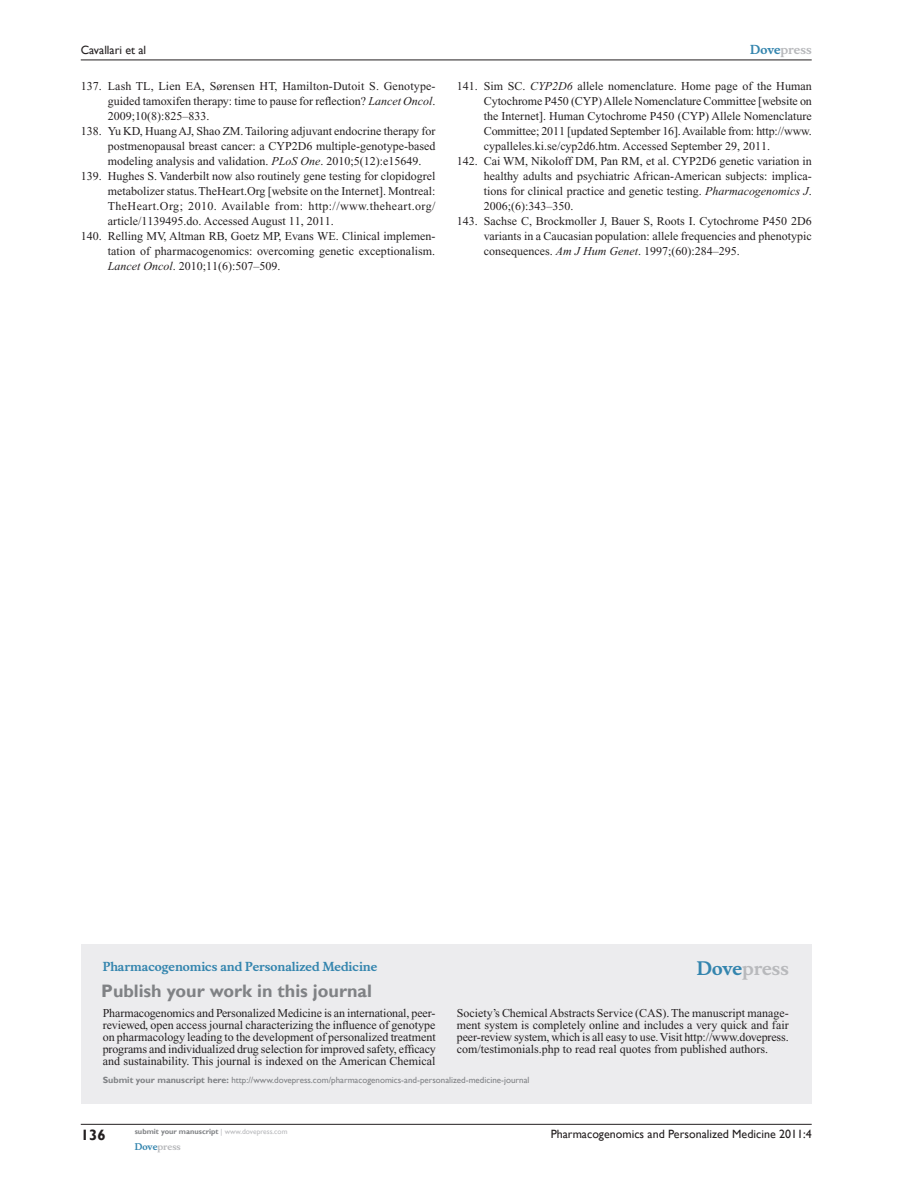
<style>
.page{position:relative;width:918px;height:1188px;background:#fff}
.page>*{position:absolute;margin:0;border:0;box-sizing:border-box;transform-origin:0 0}
.t1{font:700 18px "Gill Sans";color:#808285}
.t2{font:700 18px "Musee";color:#b8b9bc}
.t3{font:700 15px "Gill Sans";color:#231f20}
.t4{font:12px/12px "Times New Roman";color:#231f20;text-align:justify}
.t5{font:12px "Gill Sans";color:#231f20}
.t6{font:12px "Times New Roman";letter-spacing:.035em;color:#231f20}
.t7{font:700 12px "Musee";color:#3485ae}
.t8{font:700 12px "Musee";color:#b8b9bc}
.t9{font:9px "Gill Sans";color:#808285}
.t10{font:700 9px "Musee";color:#b8b9bc}
.t11{font:700 7.5px "Gill Sans";color:#808285}
.s1{font-style:italic}
.s2{color:#3485ae}
.s3{font-weight:700}
.s4{font-weight:400;color:#b8b9bc}
</style>
<div class="page">
<div style="left:81px;top:944px;width:731px;height:159px;background:#ececee"></div>
<hr style="left:81px;top:1124px;width:731px;height:1px;background:#231f20">
<hr style="left:81px;top:60px;width:731px;height:1px;background:#231f20">
<p class="t5" style="left:81px;top:43px;width:67px">Cavallari et al</p>
<p class="t4" style="left:81px;top:80px;width:356px">137. Lash TL, Lien EA, Sørensen HT, Hamilton-Dutoit S. Genotype-</p>
<p class="t4" style="left:108px;top:95px;width:329px">guided tamoxifen therapy: time to pause for reflection? <span class="s1">Lancet Oncol</span>.</p>
<p class="t4" style="left:108px;top:110px;width:103px">2009;10(8):825–833.</p>
<p class="t4" style="left:81px;top:125px;width:356px">138. Yu KD, Huang AJ, Shao ZM. Tailoring adjuvant endocrine therapy for</p>
<p class="t4" style="left:108px;top:140px;width:329px">postmenopausal breast cancer: a CYP2D6 multiple-genotype-based</p>
<p class="t4" style="left:108px;top:155px;width:315px">modeling analysis and validation. <span class="s1">PLoS One</span>. 2010;5(12):e15649.</p>
<p class="t4" style="left:81px;top:170px;width:356px">139. Hughes S. Vanderbilt now also routinely gene testing for clopidogrel</p>
<p class="t4" style="left:108px;top:185px;width:329px">metabolizer status. TheHeart.Org [website on the Internet]. Montreal:</p>
<p class="t6" style="left:108px;top:200px;width:329px">TheHeart.Org; 2010. Available from: http://www.theheart.org/</p>
<p class="t4" style="left:108px;top:215px;width:228px">article/1139495.do. Accessed August 11, 2011.</p>
<p class="t4" style="left:81px;top:230px;width:356px">140. Relling MV, Altman RB, Goetz MP, Evans WE. Clinical implemen-</p>
<p class="t4" style="left:108px;top:245px;width:329px">tation of pharmacogenomics: overcoming genetic exceptionalism.</p>
<p class="t4" style="left:108px;top:260px;width:174px"><span class="s1">Lancet Oncol</span>. 2010;11(6):507–509.</p>
<p class="t8" style="left:750px;top:43px;width:63px"><span class="s2">Dove</span>press</p>
<p class="t4" style="left:457px;top:80px;width:356px">141. Sim SC. <span class="s1">CYP2D6</span> allele nomenclature. Home page of the Human</p>
<p class="t4" style="left:484px;top:95px;width:330px">Cytochrome P450 (CYP) Allele Nomenclature Committee [website on</p>
<p class="t4" style="left:484px;top:110px;width:329px">the Internet]. Human Cytochrome P450 (CYP) Allele Nomenclature</p>
<p class="t4" style="left:484px;top:125px;width:329px">Committee; 2011 [updated September 16]. Available from: http://www.</p>
<p class="t4" style="left:484px;top:140px;width:288px">cypalleles.ki.se/cyp2d6.htm. Accessed September 29, 2011.</p>
<p class="t4" style="left:457px;top:155px;width:356px">142. Cai WM, Nikoloff DM, Pan RM, et al. CYP2D6 genetic variation in</p>
<p class="t4" style="left:484px;top:170px;width:329px">healthy adults and psychiatric African-American subjects: implica-</p>
<p class="t4" style="left:484px;top:185px;width:329px">tions for clinical practice and genetic testing. <span class="s1">Pharmacogenomics J</span>.</p>
<p class="t4" style="left:484px;top:200px;width:91px">2006;(6):343–350.</p>
<p class="t4" style="left:457px;top:215px;width:356px">143. Sachse C, Brockmoller J, Bauer S, Roots I. Cytochrome P450 2D6</p>
<p class="t4" style="left:484px;top:230px;width:329px">variants in a Caucasian population: allele frequencies and phenotypic</p>
<p class="t4" style="left:484px;top:245px;width:257px">consequences. <span class="s1">Am J Hum Genet</span>. 1997;(60):284–295.</p>
<p class="t7" style="left:103px;top:959px;width:276px">Pharmacogenomics and Personalized Medicine</p>
<h1 class="t1" style="left:101px;top:980px;width:272px">Publish your work in this journal</h1>
<h1 class="t2" style="left:697px;top:958px;width:94px"><span class="s2">Dove</span>press</h1>
<p class="t4" style="left:103px;top:1007px;width:335px">Pharmacogenomics and Personalized Medicine is an international, peer&shy;reviewed, open access journal characterizing the influence of genotype on pharmacology leading to the development of personalized treatment programs and individualized drug selection for improved safety, efficacy and sustainability. This journal is indexed on the American Chemical</p>
<p class="t4" style="left:457px;top:1007px;width:333px">Society’s Chemical Abstracts Service (CAS). The manuscript manage&shy;ment system is completely online and includes a very quick and fair peer-review system, which is all easy to use. Visit http://www.dovepress. com/testimonials.php to read real quotes from published authors.</p>
<p class="t9" style="left:103px;top:1075px;width:428px"><span class="s3">Submit your manuscript here:</span> http://www.dovepress.com/pharmacogenomics-and-personalized-medicine-journal</p>
<p class="t3" style="left:81px;top:1126px;width:26px">136</p>
<p class="t11" style="left:135px;top:1127px;width:154px">submit your manuscript <span class="s4">| www.dovepress.com</span></p>
<p class="t10" style="left:135px;top:1141px;width:48px"><span class="s2">Dove</span>press</p>
<p class="t5" style="left:551px;top:1127px;width:263px">Pharmacogenomics and Personalized Medicine 2011:4</p>
</div>
